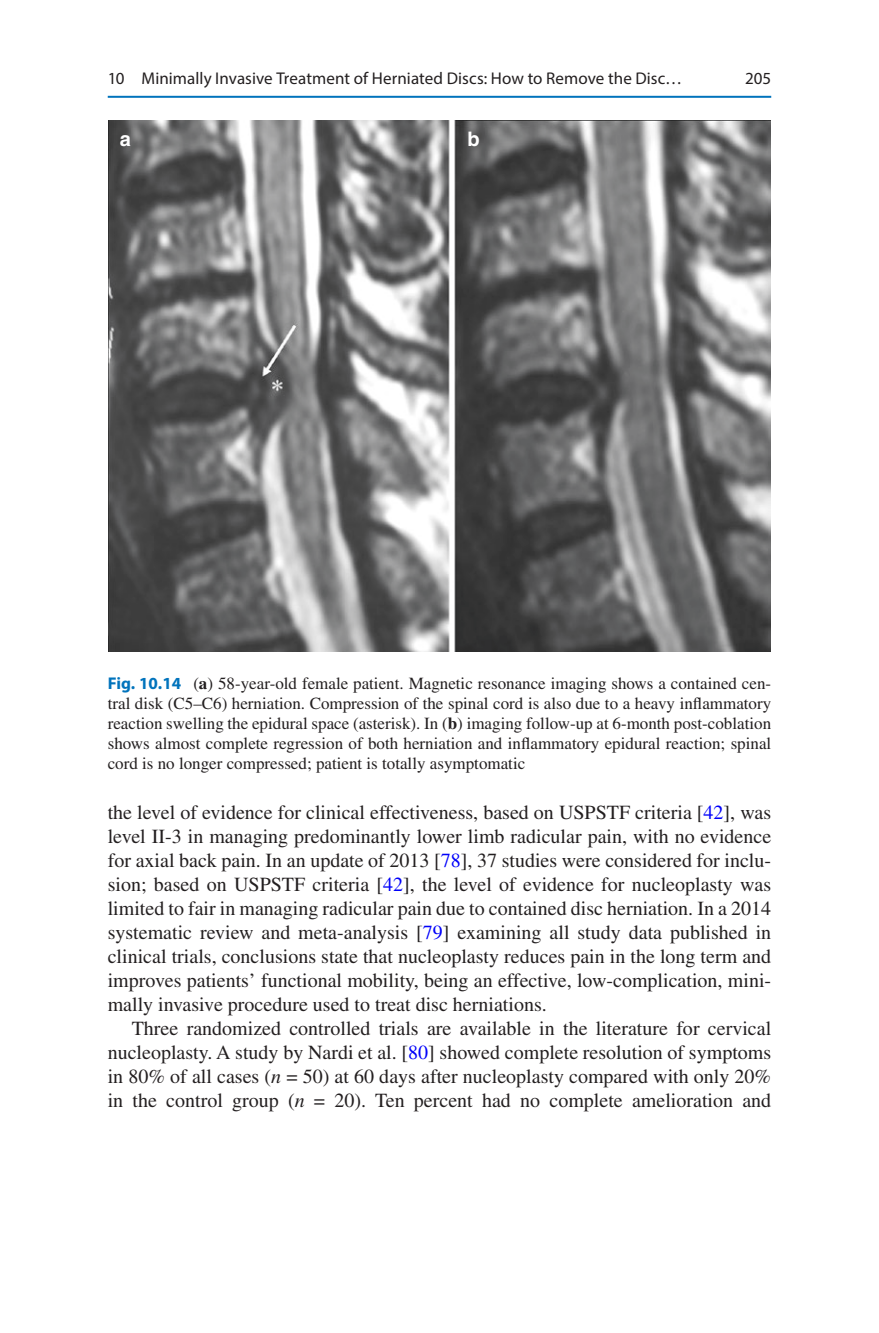
<style>
.page{position:relative;width:879px;height:1333px;background:#fff}
.page>*{position:absolute;margin:0;border:0;box-sizing:border-box;transform-origin:0 0}
.t1{font:20px/24px "Times LT Std";color:#231f20;text-align:justify}
.t2{font:20px "Helvetica Bold 7";color:#fff}
.t3{font:17px/20px "Times LT Std";color:#231f20;text-align:justify}
.t4{font:17px "Myriad Pro";letter-spacing:.005em;color:#231f20}
.s1{font-family:"Myriad Pro";font-weight:700;color:#0073bc}
.s2{font-weight:700}
.s3{color:#0000fa}
.s4{font-style:italic}
</style>
<div class="page">
<img style="left:108px;top:121px;width:662px;height:531px">
<hr style="left:108px;top:96px;width:663px;height:2px;background:#0073bc">
<p class="t4" style="left:108px;top:68px;width:576px">10 Minimally Invasive Treatment of Herniated Discs: How to Remove the Disc…</p>
<p class="t2" style="left:120px;top:126px;width:13px">a</p>
<p class="t2" style="left:467px;top:126px;width:14px">b</p>
<p class="t4" style="left:745px;top:68px;width:28px">205</p>
<p class="t3" style="left:108px;top:673px;width:665px"><span class="s1">Fig. 10.14</span> (<span class="s2">a</span>) 58-year-old female patient. Magnetic resonance imaging shows a contained cen&shy;tral disk (C5–C6) herniation. Compression of the spinal cord is also due to a heavy inflammatory reaction swelling the epidural space (asterisk). In (<span class="s2">b</span>) imaging follow-up at 6-month post-coblation shows almost complete regression of both herniation and inflammatory epidural reaction; spinal cord is no longer compressed; patient is totally asymptomatic</p>
<p class="t1" style="left:108px;top:799px;width:665px">the level of evidence for clinical effectiveness, based on USPSTF criteria [<span class="s3">42</span>], was level II-3 in managing predominantly lower limb radicular pain, with no evidence for axial back pain. In an update of 2013 [<span class="s3">78</span>], 37 studies were considered for inclu&shy;sion; based on USPSTF criteria [<span class="s3">42</span>], the level of evidence for nucleoplasty was limited to fair in managing radicular pain due to contained disc herniation. In a 2014 systematic review and meta-analysis [<span class="s3">79</span>] examining all study data published in clinical trials, conclusions state that nucleoplasty reduces pain in the long term and improves patients’ functional mobility, being an effective, low-complication, mini&shy;mally invasive procedure used to treat disc herniations.</p>
<p class="t1" style="left:108px;top:1015px;width:665px;text-indent:24px">Three randomized controlled trials are available in the literature for cervical nucleoplasty. A study by Nardi et al. [<span class="s3">80</span>] showed complete resolution of symptoms in 80% of all cases (<span class="s4">n</span> = 50) at 60 days after nucleoplasty compared with only 20% in the control group (<span class="s4">n</span> = 20). Ten percent had no complete amelioration and</p>
</div>
